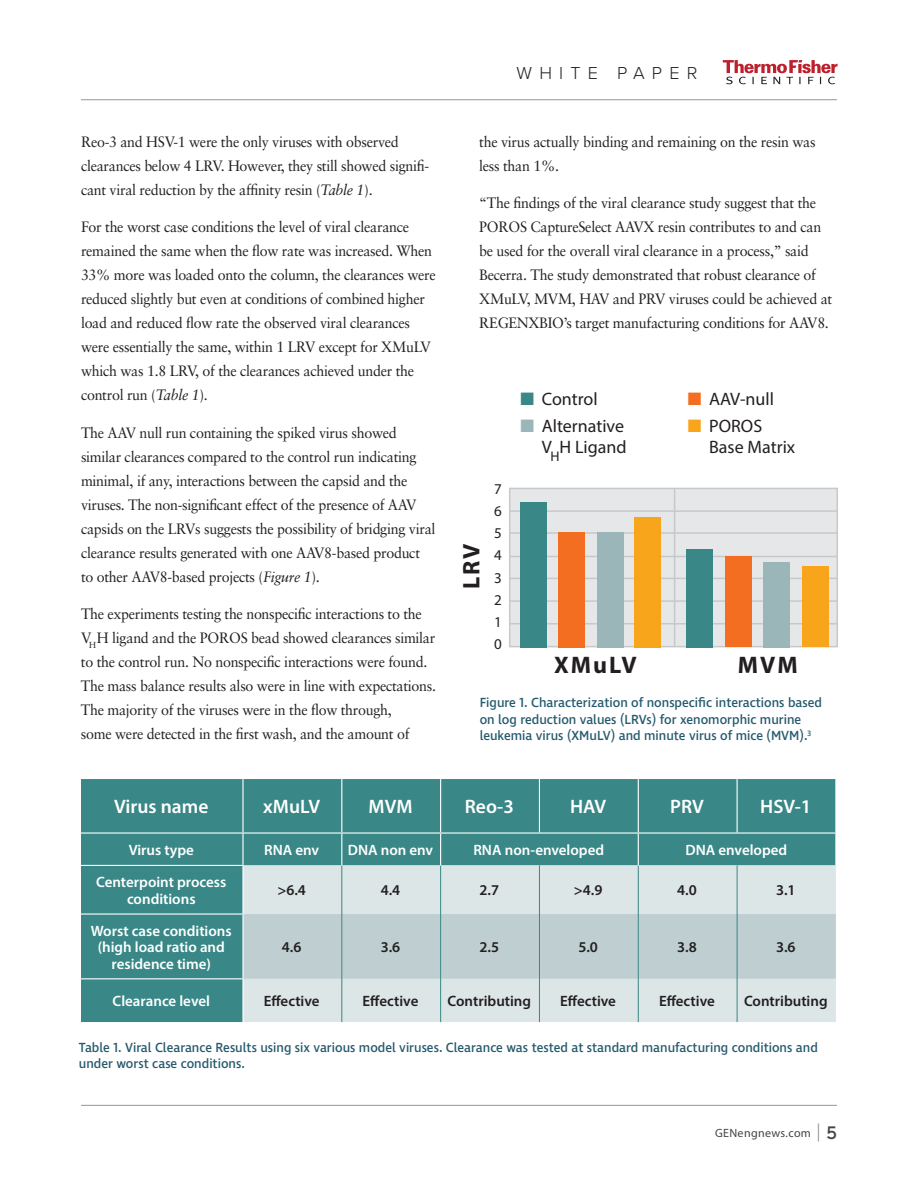
<style>
.page{position:relative;width:918px;height:1188px;background:#fff}
.page>*{position:absolute;margin:0;border:0;box-sizing:border-box;transform-origin:0 0}
.t1{font:700 24px "Myriad Pro";letter-spacing:.08em;color:#231f20}
.t2{font:600 19.5px "Myriad Pro";color:#fff}
.t3{font:18px/21px "Myriad Pro";color:#231f20;text-align:right}
.t4{font:300 18px "Proxima Nova";letter-spacing:.4em;color:#231f20}
.t5{font:15px/24px "Sabon";letter-spacing:-.02em;color:#231f20;scale:.95 1}
.t6{font:600 15px/16.5px "Myriad Pro";color:#fff;text-align:center}
.t7{font:600 15px "Myriad Pro";color:#231f20}
.t8{font:15px/22.2px "Myriad Pro";color:#231f20;text-align:justify}
.t9{font:500 13.5px/16.5px "Ingra";color:#255a6e;scale:.95 1}
.t10{font:12px "Myriad Pro";letter-spacing:.03em;color:#47443f}
.s1{font-style:italic}
.s2{color:#398787}
.s3{color:#9ab6b8}
.s4{color:#f36e21}
.s5{color:#f9a51b}
.s6{font-weight:300;font-size:18px;color:#808285}
.s7{font-family:"TT Norms Pro";font-weight:500;font-size:18px}
</style>
<div class="page">
<div style="left:509px;top:488px;width:329px;height:159px;background:#e6e7e9;border:2px solid #c7c8ca"></div>
<hr style="left:509px;top:510px;width:328px;height:2px;background:#c7c8ca">
<hr style="left:509px;top:532px;width:328px;height:2px;background:#c7c8ca">
<hr style="left:509px;top:556px;width:328px;height:1px;background:#c7c8ca">
<hr style="left:509px;top:578px;width:328px;height:1px;background:#c7c8ca">
<hr style="left:509px;top:600px;width:328px;height:2px;background:#c7c8ca">
<hr style="left:509px;top:623px;width:328px;height:2px;background:#c7c8ca">
<hr style="left:674px;top:488px;width:1px;height:159px;background:#c7c8ca">
<div style="left:520px;top:502px;width:27px;height:145px;background:#398787"></div>
<div style="left:558px;top:532px;width:27px;height:115px;background:#f36e21"></div>
<div style="left:597px;top:532px;width:27px;height:115px;background:#9ab6b8"></div>
<div style="left:634px;top:517px;width:27px;height:130px;background:#f9a51b"></div>
<div style="left:686px;top:549px;width:27px;height:98px;background:#398787"></div>
<div style="left:725px;top:556px;width:27px;height:91px;background:#f36e21"></div>
<div style="left:763px;top:562px;width:27px;height:85px;background:#9ab6b8"></div>
<div style="left:802px;top:566px;width:27px;height:81px;background:#f9a51b"></div>
<div style="left:81px;top:779px;width:754px;height:243px;background:#398787"></div>
<div style="left:244px;top:865px;width:592px;height:157px;background:#dde6e6"></div>
<div style="left:244px;top:914px;width:592px;height:65px;background:#bfcfd1"></div>
<hr style="left:341px;top:865px;width:1px;height:49px;background:#398787">
<hr style="left:440px;top:865px;width:1px;height:49px;background:#398787">
<hr style="left:539px;top:865px;width:1px;height:49px;background:#398787">
<hr style="left:638px;top:865px;width:1px;height:49px;background:#398787">
<hr style="left:737px;top:865px;width:1px;height:49px;background:#398787">
<hr style="left:341px;top:914px;width:1px;height:65px;background:#398787">
<hr style="left:440px;top:914px;width:1px;height:65px;background:#398787">
<hr style="left:539px;top:914px;width:1px;height:65px;background:#398787">
<hr style="left:638px;top:914px;width:1px;height:65px;background:#398787">
<hr style="left:737px;top:914px;width:1px;height:65px;background:#398787">
<hr style="left:341px;top:979px;width:1px;height:43px;background:#398787">
<hr style="left:440px;top:979px;width:1px;height:43px;background:#398787">
<hr style="left:539px;top:979px;width:1px;height:43px;background:#398787">
<hr style="left:638px;top:979px;width:1px;height:43px;background:#398787">
<hr style="left:737px;top:979px;width:1px;height:43px;background:#398787">
<hr style="left:81px;top:865px;width:163px;height:1px;background:#fff">
<hr style="left:242px;top:866px;width:2px;height:47px;background:#fff">
<hr style="left:81px;top:913px;width:163px;height:2px;background:#fff">
<hr style="left:242px;top:915px;width:2px;height:63px;background:#fff">
<hr style="left:81px;top:832px;width:162px;height:2px;background:#fff">
<hr style="left:81px;top:978px;width:163px;height:1px;background:#fff">
<hr style="left:242px;top:979px;width:2px;height:43px;background:#fff">
<hr style="left:242px;top:779px;width:2px;height:53px;background:#fff">
<hr style="left:341px;top:779px;width:1px;height:53px;background:#fff">
<hr style="left:440px;top:779px;width:1px;height:53px;background:#fff">
<hr style="left:539px;top:779px;width:1px;height:53px;background:#fff">
<hr style="left:638px;top:779px;width:1px;height:53px;background:#fff">
<hr style="left:737px;top:779px;width:1px;height:53px;background:#fff">
<hr style="left:243px;top:832px;width:99px;height:2px;background:#fff">
<hr style="left:242px;top:834px;width:2px;height:31px;background:#fff">
<hr style="left:342px;top:832px;width:99px;height:2px;background:#fff">
<hr style="left:341px;top:834px;width:1px;height:31px;background:#fff">
<hr style="left:441px;top:832px;width:98px;height:2px;background:#fff">
<hr style="left:440px;top:834px;width:1px;height:31px;background:#fff">
<hr style="left:539px;top:832px;width:99px;height:2px;background:#fff">
<hr style="left:638px;top:832px;width:99px;height:2px;background:#fff">
<hr style="left:638px;top:834px;width:1px;height:31px;background:#fff">
<hr style="left:737px;top:832px;width:99px;height:2px;background:#fff">
<hr style="left:81px;top:99px;width:756px;height:1px;background:#939598">
<svg style="left:723px;top:60px;width:115px;height:24px"></svg>
<hr style="left:81px;top:1105px;width:756px;height:1px;background:#939598">
<p class="t5" style="left:81px;top:129px;width:368px">Reo-3 and HSV-1 were the only viruses with observed clearances below 4 LRV. However, they still showed signifi&shy;cant viral reduction by the affinity resin (<span class="s1">Table 1</span>).</p>
<p class="t5" style="left:81px;top:215px;width:375px">For the worst case conditions the level of viral clearance remained the same when the flow rate was increased. When 33% more was loaded onto the column, the clearances were reduced slightly but even at conditions of combined higher load and reduced flow rate the observed viral clearances were essentially the same, within 1 LRV except for XMuLV which was 1.8 LRV, of the clearances achieved under the control run (<span class="s1">Table 1</span>).</p>
<p class="t5" style="left:81px;top:420px;width:375px">The AAV null run containing the spiked virus showed similar clearances compared to the control run indicating minimal, if any, interactions between the capsid and the viruses. The non-significant effect of the presence of AAV capsids on the LRVs suggests the possibility of bridging viral clearance results generated with one AAV8-based product to other AAV8-based projects (<span class="s1">Figure 1</span>).</p>
<p class="t5" style="left:81px;top:602px;width:375px">The experiments testing the nonspecific interactions to the V<sub>H</sub>H ligand and the POROS bead showed clearances similar to the control run. No nonspecific interactions were found.<br>The mass balance results also were in line with expectations.<br>The majority of the viruses were in the flow through,<br>some were detected in the first wash, and the amount of</p>
<p class="t4" style="left:517px;top:60px;width:182px">WHITE PAPER</p>
<p class="t5" style="left:479px;top:129px;width:356px">the virus actually binding and remaining on the resin was less than 1%.</p>
<p class="t5" style="left:479px;top:191px;width:373px">“The findings of the viral clearance study suggest that the POROS CaptureSelect AAVX resin contributes to and can be used for the overall viral clearance in a process,” said Becerra. The study demonstrated that robust clearance of XMuLV, MVM, HAV and PRV viruses could be achieved at REGENXBIO’s target manufacturing conditions for AAV8.</p>
<h1 class="t1" style="left:456px;top:589px;width:47px;rotate:-90deg">LRV</h1>
<p class="t8" style="left:494px;top:477px;width:9px">7<br>6<br>5<br>4<br>3<br>2<br>1<br>0</p>
<p class="t3" style="left:520px;top:388px;width:79px"><span class="s2">■</span> Control</p>
<p class="t3" style="left:520px;top:415px;width:108px"><span class="s3">■</span> Alternative<br>V<sub>H</sub>H Ligand</p>
<p class="t3" style="left:688px;top:388px;width:88px"><span class="s4">■</span> AAV-null</p>
<p class="t3" style="left:709px;top:415px;width:88px;text-align:left;text-indent:-21px"><span class="s5">■</span> POROS<br>Base Matrix</p>
<h1 class="t1" style="left:554px;top:649px;width:84px">XMuLV</h1>
<h1 class="t1" style="left:738px;top:649px;width:61px">MVM</h1>
<p class="t9" style="left:480px;top:695px;width:362px">Figure 1. Characterization of nonspecific interactions based on log reduction values (LRVs) for xenomorphic murine leukemia virus (XMuLV) and minute virus of mice (MVM).<sup>3</sup></p>
<h2 class="t2" style="left:114px;top:794px;width:96px">Virus name</h2>
<h2 class="t2" style="left:263px;top:794px;width:58px">xMuLV</h2>
<h2 class="t2" style="left:369px;top:794px;width:45px">MVM</h2>
<h2 class="t2" style="left:465px;top:794px;width:51px">Reo-3</h2>
<h2 class="t2" style="left:570px;top:794px;width:38px">HAV</h2>
<h2 class="t2" style="left:670px;top:794px;width:35px">PRV</h2>
<h2 class="t2" style="left:760px;top:794px;width:53px">HSV-1</h2>
<p class="t6" style="left:129px;top:841px;width:67px">Virus type</p>
<p class="t6" style="left:264px;top:841px;width:57px">RNA env</p>
<p class="t6" style="left:348px;top:841px;width:87px">DNA non env</p>
<p class="t6" style="left:473px;top:841px;width:132px">RNA non-enveloped</p>
<p class="t6" style="left:686px;top:841px;width:103px">DNA enveloped</p>
<p class="t6" style="left:96px;top:873px;width:132px">Centerpoint process conditions</p>
<p class="t7" style="left:277px;top:881px;width:30px">&gt;6.4</p>
<p class="t7" style="left:381px;top:881px;width:21px">4.4</p>
<p class="t7" style="left:480px;top:881px;width:21px">2.7</p>
<p class="t7" style="left:574px;top:881px;width:30px">&gt;4.9</p>
<p class="t7" style="left:677px;top:881px;width:21px">4.0</p>
<p class="t7" style="left:776px;top:881px;width:21px">3.1</p>
<p class="t6" style="left:91px;top:922px;width:142px">Worst case conditions (high load ratio and residence time)</p>
<p class="t7" style="left:282px;top:937px;width:21px">4.6</p>
<p class="t7" style="left:381px;top:937px;width:21px">3.6</p>
<p class="t7" style="left:480px;top:937px;width:21px">2.5</p>
<p class="t7" style="left:578px;top:937px;width:21px">5.0</p>
<p class="t7" style="left:677px;top:937px;width:21px">3.8</p>
<p class="t7" style="left:776px;top:937px;width:21px">3.6</p>
<p class="t6" style="left:113px;top:992px;width:99px">Clearance level</p>
<p class="t7" style="left:264px;top:991px;width:57px">Effective</p>
<p class="t7" style="left:363px;top:991px;width:57px">Effective</p>
<p class="t7" style="left:448px;top:991px;width:85px">Contributing</p>
<p class="t7" style="left:560px;top:991px;width:57px">Effective</p>
<p class="t7" style="left:659px;top:991px;width:57px">Effective</p>
<p class="t7" style="left:744px;top:991px;width:85px">Contributing</p>
<p class="t9" style="left:79px;top:1040px;width:779px">Table 1. Viral Clearance Results using six various model viruses. Clearance was tested at standard manufacturing conditions and under worst case conditions.</p>
<p class="t10" style="left:715px;top:1126px;width:123px">GENengnews.com <span class="s6">|</span> <span class="s7">5</span></p>
</div>
